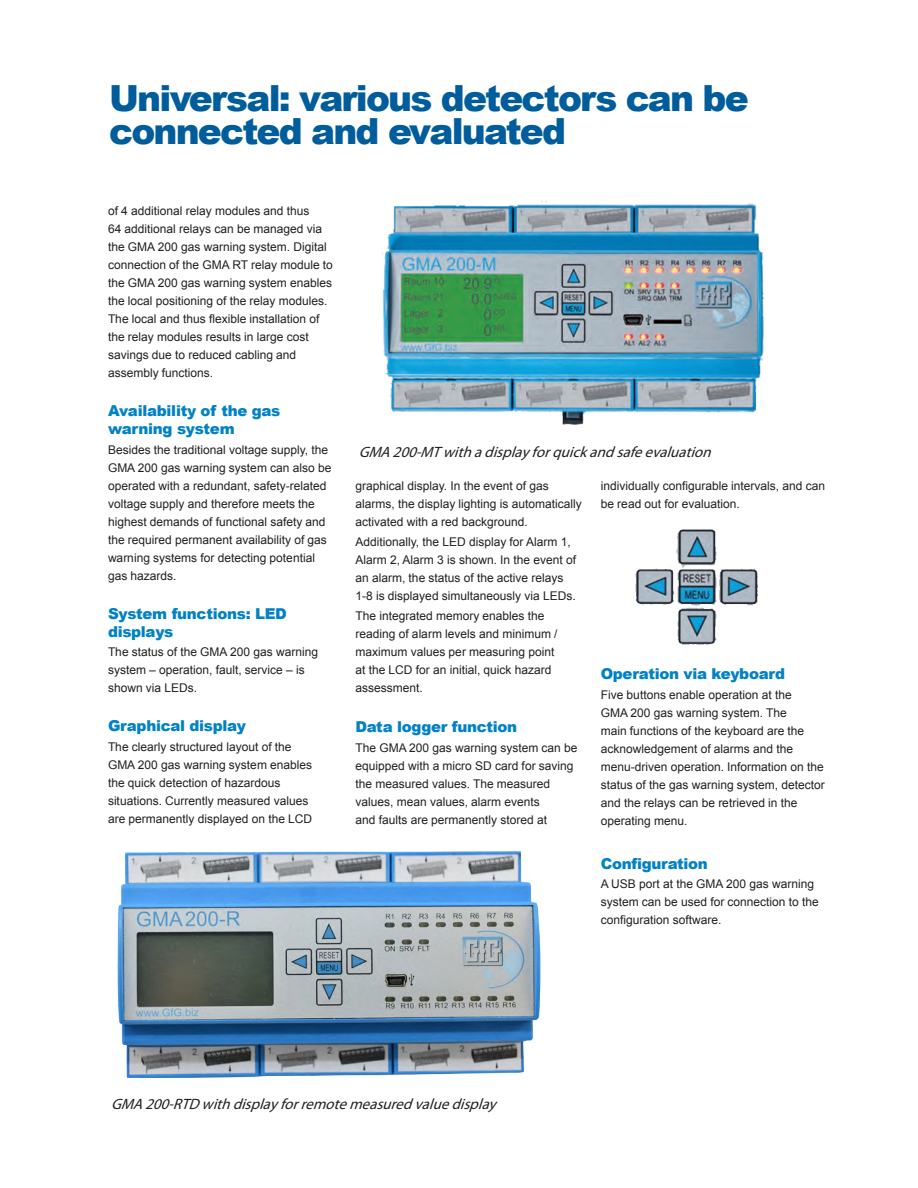
<style>
.page{position:relative;width:918px;height:1188px;background:#fff}
.page>*{position:absolute;margin:0;border:0;box-sizing:border-box;transform-origin:0 0}
._9Inside_Main_Subhea{font:900 36px "Arial";letter-spacing:-.05em;color:#005d9c}
._5Subhead{font:900 15px/18px "Arial";letter-spacing:-.02em;color:#0082c5}
.t1{font:italic 15px "Myriad Pro";color:#231f20}
._1Body{font:12px/18px "Arial";color:#231f20}
</style>
<div class="page">
<img style="left:382px;top:201px;width:382px;height:224px">
<img style="left:635px;top:529px;width:123px;height:116px">
<img style="left:117px;top:851px;width:424px;height:227px">
<p class="_9Inside_Main_Subhea" style="left:109px;top:72px;width:641px">Universal: various detectors can be</p>
<p class="_9Inside_Main_Subhea" style="left:109px;top:105px;width:458px">connected and evaluated</p>
<p class="_1Body" style="left:108px;top:202px;width:226px">of 4 additional relay modules and thus<br>64 additional relays can be managed via the GMA 200 gas warning system. Digital connection of the GMA RT relay module to the GMA 200 gas warning system enables the local positioning of the relay modules.<br>The local and thus flexible installation of the relay modules results in large cost savings due to reduced cabling and assembly functions.</p>
<p class="_5Subhead" style="left:108px;top:401px;width:174px">Availability of the gas warning system</p>
<p class="_1Body" style="left:108px;top:441px;width:225px">Besides the traditional voltage supply, the GMA 200 gas warning system can also be operated with a redundant, safety-related voltage supply and therefore meets the highest demands of functional safety and the required permanent availability of gas warning systems for detecting potential gas hazards.</p>
<p class="_5Subhead" style="left:108px;top:604px;width:180px">System functions: LED displays</p>
<p class="_1Body" style="left:108px;top:643px;width:212px">The status of the GMA 200 gas warning system – operation, fault, service – is shown via LEDs.</p>
<p class="_5Subhead" style="left:108px;top:717px;width:140px">Graphical display</p>
<p class="_1Body" style="left:108px;top:738px;width:206px">The clearly structured layout of the GMA 200 gas warning system enables the quick detection of hazardous situations. Currently measured values are permanently displayed on the LCD</p>
<p class="t1" style="left:359px;top:443px;width:359px">GMA200-MTwithadisplayforquickandsafeevaluation</p>
<p class="_1Body" style="left:356px;top:477px;width:228px">graphical display. In the event of gas alarms, the display lighting is automatically activated with a red background.</p>
<p class="_1Body" style="left:356px;top:533px;width:222px">Additionally, the LED display for Alarm 1, Alarm 2, Alarm 3 is shown. In the event of an alarm, the status of the active relays 1-8 is displayed simultaneously via LEDs.</p>
<p class="_1Body" style="left:356px;top:606px;width:204px">The integrated memory enables the reading of alarm levels and minimum / maximum values per measuring point at the LCD for an initial, quick hazard assessment.</p>
<p class="_5Subhead" style="left:356px;top:717px;width:163px">Data logger function</p>
<p class="_1Body" style="left:356px;top:739px;width:224px">The GMA 200 gas warning system can be equipped with a micro SD card for saving the measured values. The measured values, mean values, alarm events<br>and faults are permanently stored at</p>
<p class="_1Body" style="left:601px;top:477px;width:226px">individually configurable intervals, and can be read out for evaluation.</p>
<p class="_5Subhead" style="left:601px;top:664px;width:186px">Operation via keyboard</p>
<p class="_1Body" style="left:601px;top:686px;width:226px">Five buttons enable operation at the<br>GMA 200 gas warning system. The<br>main functions of the keyboard are the acknowledgement of alarms and the menu-driven operation. Information on the status of the gas warning system, detector and the relays can be retrieved in the operating menu.</p>
<p class="_5Subhead" style="left:601px;top:854px;width:109px">Configuration</p>
<p class="_1Body" style="left:601px;top:875px;width:220px">A USB port at the GMA 200 gas warning system can be used for connection to the configuration software.</p>
<p class="t1" style="left:111px;top:1095px;width:392px">GMA200-RTDwithdisplayforremotemeasuredvaluedisplay</p>
</div>
